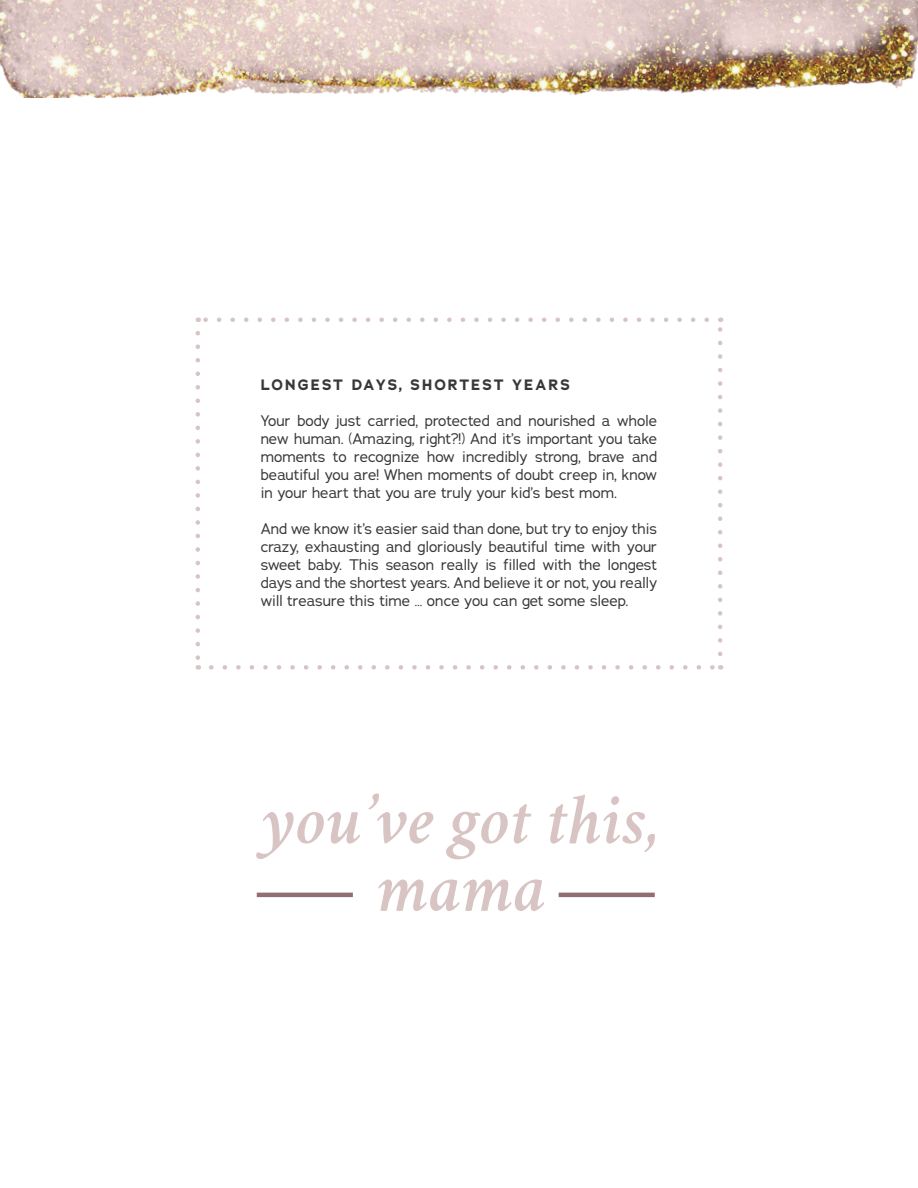
<style>
.page{position:relative;width:918px;height:1188px;background:#fff}
.page>*{position:absolute;margin:0;border:0;box-sizing:border-box;transform-origin:0 0}
.t1{font:italic 600 72px/67.5px "Crimson";color:#d7c4c3;text-align:center}
.t2{font:15px/18px "Adrianna";color:#383839;text-align:justify}
.t3{font:700 15px "Adrianna";letter-spacing:.135em;color:#383839}
</style>
<div class="page">
<img style="left:0;top:0;width:918px;height:97px">
<svg style="left:211px;top:665px;width:502px;height:5px"></svg>
<svg style="left:205px;top:318px;width:502px;height:4px"></svg>
<svg style="left:196px;top:333px;width:4px;height:337px"></svg>
<svg style="left:718px;top:318px;width:4px;height:336px"></svg>
<hr style="left:257px;top:893px;width:96px;height:4px;background:#926d72">
<hr style="left:559px;top:893px;width:96px;height:4px;background:#926d72">
<p class="t3" style="left:261px;top:375px;width:311px">LONGEST DAYS, SHORTEST YEARS</p>
<p class="t2" style="left:261px;top:412px;width:398px">Your body just carried, protected and nourished a whole new human. (Amazing, right?!) And it’s important you take moments to recognize how incredibly strong, brave and beautiful you are! When moments of doubt creep in, know in your heart that you are truly your kid’s best mom.</p>
<p class="t2" style="left:261px;top:520px;width:398px">And we know it’s easier said than done, but try to enjoy this crazy, exhausting and gloriously beautiful time with your sweet baby. This season really is filled with the longest days and the shortest years. And believe it or not, you really will treasure this time … once you can get some sleep.</p>
<h1 class="t1" style="left:263px;top:786px;width:400px">you’ve got this, mama</h1>
</div>
